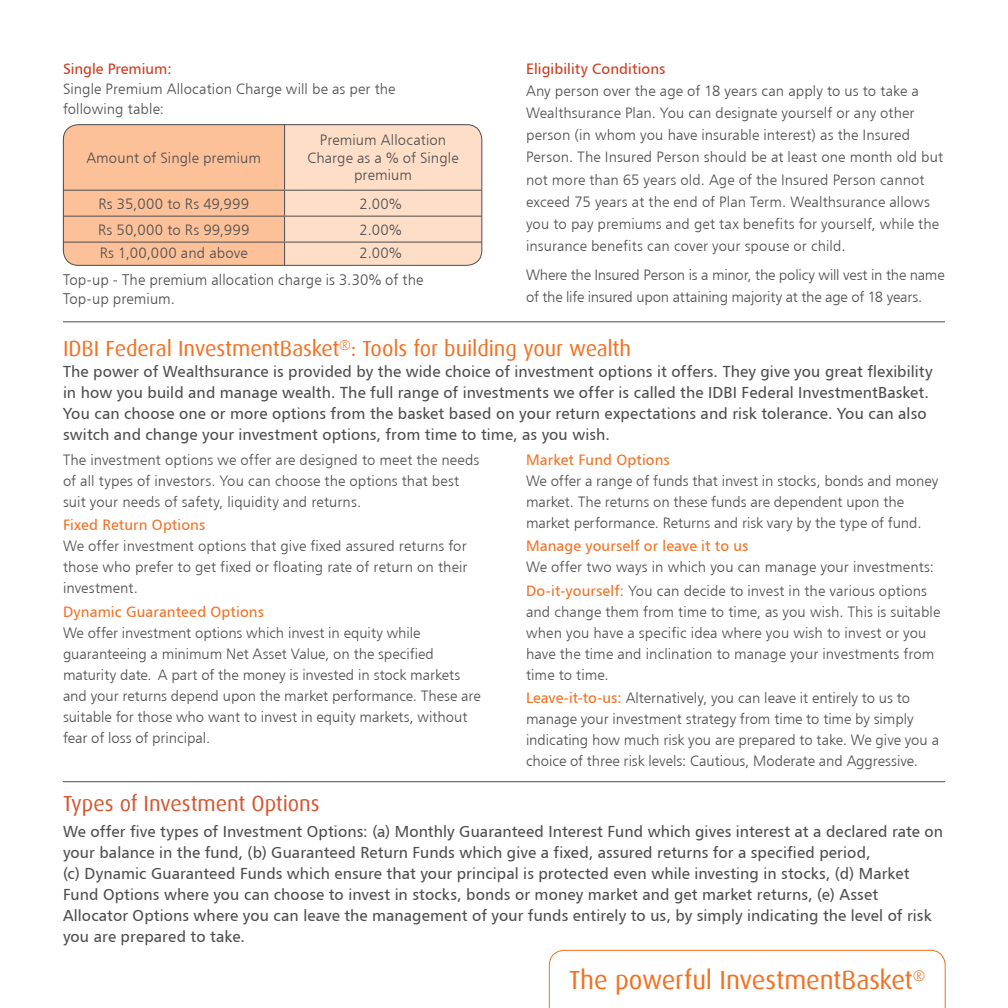
<style>
.page{position:relative;width:1008px;height:1008px;background:#fff}
.page>*{position:absolute;margin:0;border:0;box-sizing:border-box;transform-origin:0 0}
.t1{font:26.25px "Dax";letter-spacing:-.005em;color:#f37021}
.t2{font:21.88px "Dax";letter-spacing:-.005em;color:#f37021}
.t3{font:21.88px "Dax";letter-spacing:-.005em;color:#d55732}
.t4{font:15.75px/21px "Humanist 777 BT Roman B";letter-spacing:.005em;color:#4d4d4f}
.t5{font:15.4px/19.2px "Humanist 777 BT Light B";letter-spacing:.005em;color:#4d4d4f}
.t6{font:14.88px/21px "Humanist 777 BT Light B";letter-spacing:.005em;color:#4d4d4f}
.t7{font:14.88px/22.1px "Humanist 777 BT Light B";letter-spacing:-.015em;color:#4d4d4f}
.s1{font-family:"Humanist 777 BT Roman B";color:#cf391e}
.s2{font-family:"Humanist 777 BT Roman B";color:#f37021}
</style>
<div class="page">
<svg style="left:549px;top:950px;width:397px;height:58px"></svg>
<hr style="left:63px;top:321px;width:882px;height:1px;background:#4d4d4f">
<hr style="left:63px;top:781px;width:882px;height:1px;background:#4d4d4f">
<svg style="left:63px;top:125px;width:419px;height:140px;background:#f8cbab"></svg>
<div style="left:63px;top:124px;width:419px;height:142px;border:1px solid #4d4d4f;border-radius:15px"></div>
<p class="t6" style="left:526px;top:58px;width:419px;line-height:22.1px"><span class="s1">Eligibility Conditions<br></span>Any person over the age of 18 years can apply to us to take a Wealthsurance Plan. You can designate yourself or any other person (in whom you have insurable interest) as the Insured Person. The Insured Person should be at least one month old but not more than 65 years old. Age of the Insured Person cannot exceed 75 years at the end of Plan Term. Wealthsurance allows you to pay premiums and get tax benefits for yourself, while the insurance benefits can cover your spouse or child.</p>
<p class="t7" style="left:526px;top:264px;width:420px">Where the Insured Person is a minor, the policy will vest in the name of the life insured upon attaining majority at the age of 18 years.</p>
<p class="t2" style="left:63px;top:337px;width:570px">IDBI Federal InvestmentBasket<sup>®</sup>: Tools for building your wealth</p>
<p class="t4" style="left:63px;top:361px;width:871px">The power of Wealthsurance is provided by the wide choice of investment options it offers. They give you great flexibility in how you build and manage wealth. The full range of investments we offer is called the IDBI Federal InvestmentBasket.<br>You can choose one or more options from the basket based on your return expectations and risk tolerance. You can also switch and change your investment options, from time to time, as you wish.</p>
<p class="t6" style="left:63px;top:449px;width:418px">The investment options we offer are designed to meet the needs of all types of investors. You can choose the options that best suit your needs of safety, liquidity and returns.</p>
<p class="t6" style="left:63px;top:514px;width:406px"><span class="s2">Fixed Return Options<br></span>We offer investment options that give fixed assured returns for those who prefer to get fixed or floating rate of return on their investment.</p>
<p class="t6" style="left:63px;top:601px;width:419px"><span class="s2">Dynamic Guaranteed Options<br></span>We offer investment options which invest in equity while guaranteeing a minimum Net Asset Value, on the specified maturity date. A part of the money is invested in stock markets and your returns depend upon the market performance. These are suitable for those who want to invest in equity markets, without fear of loss of principal.</p>
<p class="t6" style="left:63px;top:59px;width:334px;line-height:19.6px"><span class="s1">Single Premium:<br></span>Single Premium Allocation Charge will be as per the following table:</p>
<p class="t6" style="left:307px;top:131px;width:153px;line-height:17.5px;text-align:center">Premium Allocation<br>Charge as a % of Single premium</p>
<p class="t6" style="left:86px;top:147px;width:176px">Amount of Single premium</p>
<p class="t6" style="left:98px;top:193px;width:152px">Rs 35,000 to Rs 49,999</p>
<p class="t6" style="left:359px;top:193px;width:44px">2.00%</p>
<p class="t6" style="left:98px;top:219px;width:153px">Rs 50,000 to Rs 99,999</p>
<p class="t6" style="left:359px;top:219px;width:44px">2.00%</p>
<p class="t6" style="left:100px;top:243px;width:149px">Rs 1,00,000 and above</p>
<p class="t6" style="left:359px;top:243px;width:44px">2.00%</p>
<p class="t5" style="left:63px;top:270px;width:362px">Top-up - The premium allocation charge is 3.30% of the<br>Top-up premium.</p>
<p class="t6" style="left:526px;top:449px;width:414px"><span class="s2">Market Fund Options<br></span>We offer a range of funds that invest in stocks, bonds and money market. The returns on these funds are dependent upon the market performance. Returns and risk vary by the type of fund.</p>
<p class="t6" style="left:526px;top:535px;width:410px"><span class="s2">Manage yourself or leave it to us<br></span>We offer two ways in which you can manage your investments:</p>
<p class="t6" style="left:526px;top:580px;width:416px"><span class="s2">Do-it-yourself:</span> You can decide to invest in the various options and change them from time to time, as you wish. This is suitable when you have a specific idea where you wish to invest or you have the time and inclination to manage your investments from time to time.</p>
<p class="t6" style="left:526px;top:687px;width:415px"><span class="s2">Leave-it-to-us:</span> Alternatively, you can leave it entirely to us to manage your investment strategy from time to time by simply indicating how much risk you are prepared to take. We give you a choice of three risk levels: Cautious, Moderate and Aggressive.</p>
<p class="t3" style="left:63px;top:791px;width:258px">Types of Investment Options</p>
<p class="t4" style="left:63px;top:820px;width:882px">We offer five types of Investment Options: (a) Monthly Guaranteed Interest Fund which gives interest at a declared rate on your balance in the fund, (b) Guaranteed Return Funds which give a fixed, assured returns for a specified period,<br>(c) Dynamic Guaranteed Funds which ensure that your principal is protected even while investing in stocks, (d) Market Fund Options where you can choose to invest in stocks, bonds or money market and get market returns, (e) Asset Allocator Options where you can leave the management of your funds entirely to us, by simply indicating the level of risk you are prepared to take.</p>
<p class="t1" style="left:569px;top:966px;width:358px">The powerful InvestmentBasket<sup>®</sup></p>
</div>
